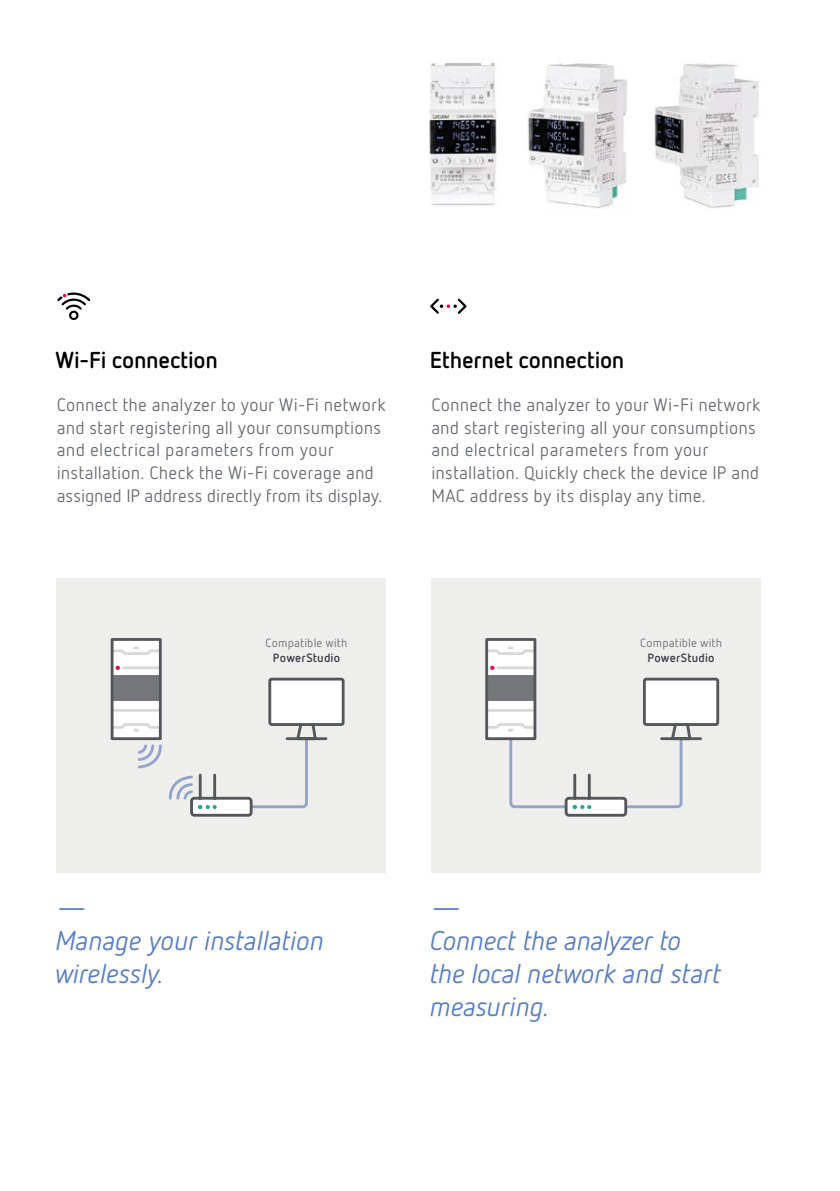
<style>
.page{position:relative;width:840px;height:1191px;background:#fff}
.page>*{position:absolute;margin:0;border:0;box-sizing:border-box;transform-origin:0 0}
.t1{font:italic 27px/33px "Netto Pro";letter-spacing:-.01em;color:#597fc0}
.t2{font:700 23px "Netto Pro";letter-spacing:-.01em;color:#000}
.t3{font:18px/22.6px "Netto Pro";letter-spacing:.01em;color:#6a6d71}
.t4{font:12px "Netto Pro";letter-spacing:.015em;color:#6a6d71}
.t5{font:700 12px "Netto Pro";letter-spacing:.02em;color:#3b3c43}
</style>
<div class="page">
<div style="left:57px;top:578px;width:329px;height:295px;background:#eeeeed"></div>
<div style="left:431px;top:578px;width:329px;height:295px;background:#eeeeed"></div>
<svg style="left:57px;top:292px;width:33px;height:28px"></svg>
<svg style="left:430px;top:298px;width:36px;height:16px"></svg>
<div style="left:486px;top:639px;width:48px;height:99px;background:#fff"></div>
<div style="left:486px;top:675px;width:48px;height:25px;background:#76777a"></div>
<hr style="left:497px;top:666px;width:37px;height:3px;background:#d9d8d6">
<svg style="left:490px;top:665px;width:4px;height:5px"></svg>
<svg style="left:489px;top:646px;width:48px;height:10px"></svg>
<svg style="left:487px;top:676px;width:233px;height:141px"></svg>
<div style="left:485px;top:638px;width:51px;height:102px;border:3px solid #53565a"></div>
<div style="left:112px;top:639px;width:48px;height:99px;background:#fff"></div>
<div style="left:112px;top:675px;width:48px;height:25px;background:#76777a"></div>
<hr style="left:123px;top:666px;width:37px;height:3px;background:#d9d8d6">
<svg style="left:116px;top:665px;width:4px;height:5px"></svg>
<svg style="left:110px;top:646px;width:48px;height:10px"></svg>
<div style="left:111px;top:638px;width:51px;height:102px;border:3px solid #53565a"></div>
<svg style="left:110px;top:676px;width:235px;height:141px"></svg>
<img style="left:429px;top:62px;width:68px;height:144px">
<img style="left:528px;top:63px;width:99px;height:146px">
<img style="left:654px;top:63px;width:105px;height:145px">
<p class="t2" style="left:55px;top:344px;width:164px">Wi-Fi connection</p>
<p class="t2" style="left:429px;top:344px;width:196px">Ethernet connection</p>
<p class="t3" style="left:57px;top:393px;width:330px">Connect the analyzer to your Wi-Fi network and start registering all your consumptions and electrical parameters from your installation. Check the Wi-Fi coverage and assigned IP address directly from its display.</p>
<p class="t3" style="left:431px;top:393px;width:330px">Connect the analyzer to your Wi-Fi network and start registering all your consumptions and electrical parameters from your installation. Quickly check the device IP and MAC address by its display any time.</p>
<p class="t4" style="left:265px;top:635px;width:83px">Compatible with</p>
<p class="t5" style="left:273px;top:650px;width:69px">PowerStudio</p>
<p class="t4" style="left:639px;top:635px;width:83px">Compatible with</p>
<p class="t5" style="left:647px;top:650px;width:69px">PowerStudio</p>
<h1 class="t1" style="left:55px;top:890px;width:270px">—<br>Manage your installation wirelessly.</h1>
<h1 class="t1" style="left:429px;top:890px;width:292px">—<br>Connect the analyzer to the local network and start measuring.</h1>
</div>
